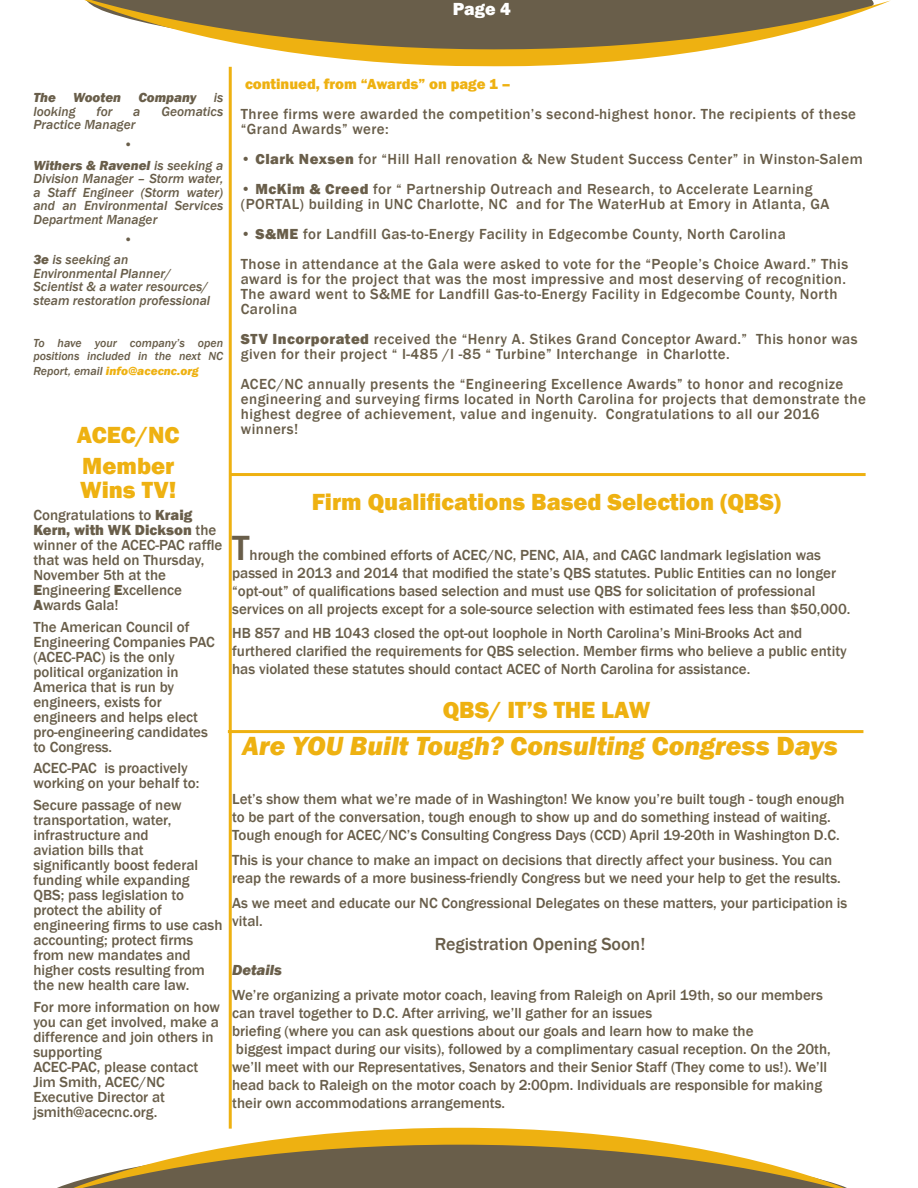
<style>
.page{position:relative;width:918px;height:1188px;background:#fff}
.page>*{position:absolute;margin:0;border:0;box-sizing:border-box;transform-origin:0 0}
.t1{font:500 36px "Franklin Gothic";color:#695e4a}
.t2{font:italic 800 27px "Franklin Gothic";color:#eeb111}
.t3{font:800 24px/30.8px "Franklin Gothic";color:#eeb111}
.t4{font:500 18px "Franklin Gothic";color:#695e4a}
.t5{font:800 18px "Franklin Gothic";color:#fff}
.t6{font:500 15px/15px "Franklin Gothic";color:#695e4a}
.t7{font:500 15px/15px "Franklin Gothic";letter-spacing:.03em;color:#695e4a}
.t8{font:800 15px "Franklin Gothic";color:#eeb111}
.t9{font:italic 800 15px "Franklin Gothic";color:#695e4a}
.t10{font:italic 500 13.5px/13.5px "Franklin Gothic";color:#695e4a}
.t11{font:italic 800 13.5px/20.2px "Franklin Gothic";color:#695e4a;text-align:center}
.t12{font:italic 500 12px/13.5px "Franklin Gothic";color:#695e4a}
.t13{font:italic 800 12px "Franklin Gothic";color:#eeb111}
.s1{font-weight:500;font-style:normal}
.s2{font-weight:500}
.s3{font-style:normal}
.s4{font-weight:800}
.s5{font-weight:500;color:#695e4a}
</style>
<div class="page">
<hr style="left:229px;top:67px;width:3px;height:1062px;background:#eeb111">
<hr style="left:228px;top:730px;width:635px;height:3px;background:#eeb111">
<svg style="left:57px;top:1128px;width:790px;height:60px"></svg>
<svg style="left:84px;top:0;width:807px;height:68px"></svg>
<hr style="left:230px;top:473px;width:636px;height:3px;background:#eeb111">
<p class="t5" style="left:453px;top:-3px;width:59px">Page 4</p>
<p class="t11" style="left:33px;top:87px;width:24px">The</p>
<p class="t11" style="left:73px;top:87px;width:49px">Wooten</p>
<p class="t11" style="left:138px;top:87px;width:60px">Company</p>
<p class="t10" style="left:214px;top:91px;width:11px">is</p>
<p class="t10" style="left:33px;top:104px;width:44px">looking</p>
<p class="t10" style="left:97px;top:104px;width:17px">for</p>
<p class="t10" style="left:133px;top:104px;width:9px">a</p>
<p class="t10" style="left:161px;top:104px;width:63px">Geomatics</p>
<p class="t10" style="left:33px;top:118px;width:104px">Practice Manager</p>
<p class="t11" style="left:33px;top:135px;width:191px"><span class="s1">•<br></span>Withers &amp; Ravenel <span class="s2">is seeking a</span></p>
<p class="t10" style="left:33px;top:172px;width:191px;text-align:justify">Division Manager – Storm water, a Staff Engineer (Storm water) and an Environmental Services Department Manager</p>
<p class="t10" style="left:33px;top:229px;width:101px;line-height:20.2px;text-indent:90px"><span class="s3">•<br></span><span class="s4">3e</span> is seeking an</p>
<p class="t10" style="left:33px;top:266px;width:178px">Environmental Planner/<br>Scientist &amp; a water resources/ steam restoration professional</p>
<p class="t12" style="left:33px;top:336px;width:191px">To have your company’s open positions included in the next NC</p>
<p class="t13" style="left:33px;top:363px;width:167px"><span class="s5">Report, email</span> info@acecnc.org</p>
<h3 class="t3" style="left:77px;top:420px;width:104px">ACEC/NC<br>Member</h3>
<h3 class="t3" style="left:80px;top:475px;width:98px">Wins TV!</h3>
<p class="t6" style="left:33px;top:507px;width:190px">Congratulations to <span class="s4">Kraig<br>Kern, with WK Dickson</span> the winner of the ACEC-PAC raffle that was held on Thursday,<br>November 5th at the<br><span class="s4">E</span>ngineering <span class="s4">E</span>xcellence<br><span class="s4">A</span>wards Gala!</p>
<p class="t6" style="left:33px;top:619px;width:183px">The American Council of<br>Engineering Companies PAC (ACEC-PAC) is the only political organization in<br>America that is run by engineers, exists for engineers and helps elect pro-engineering candidates to Congress.</p>
<p class="t6" style="left:33px;top:761px;width:167px">ACEC-PAC is proactively working on your behalf to:</p>
<p class="t6" style="left:33px;top:798px;width:191px">Secure passage of new transportation, water, infrastructure and<br>aviation bills that significantly boost federal funding while expanding<br>QBS; pass legislation to protect the ability of engineering firms to use cash accounting; protect firms from new mandates and higher costs resulting from the new health care law.</p>
<p class="t6" style="left:33px;top:999px;width:188px">For more information on how you can get involved, make a difference and join others in supporting<br>ACEC-PAC, please contact<br>Jim Smith, ACEC/NC<br>Executive Director at jsmith@acecnc.org.</p>
<p class="t8" style="left:245px;top:74px;width:267px">continued, from “Awards” on page 1 –</p>
<p class="t7" style="left:241px;top:107px;width:617px">Three firms were awarded the competition’s second-highest honor. The recipients of these “Grand Awards” were:</p>
<p class="t7" style="left:241px;top:152px;width:623px">• <span class="s4">Clark Nexsen</span> for “Hill Hall renovation &amp; New Student Success Center” in Winston-Salem</p>
<p class="t7" style="left:241px;top:182px;width:590px">• <span class="s4">McKim &amp; Creed</span> for “ Partnership Outreach and Research, to Accelerate Learning (PORTAL) building in UNC Charlotte, NC and for The WaterHub at Emory in Atlanta, GA</p>
<p class="t7" style="left:241px;top:219px;width:609px;line-height:30px">• <span class="s4">S&amp;ME</span> for Landfill Gas-to-Energy Facility in Edgecombe County, North Carolina<br>Those in attendance at the Gala were asked to vote for the “People’s Choice Award.” This</p>
<p class="t7" style="left:241px;top:272px;width:607px">award is for the project that was the most impressive and most deserving of recognition.<br>The award went to S&amp;ME for Landfill Gas-to-Energy Facility in Edgecombe County, North<br>Carolina</p>
<p class="t7" style="left:241px;top:332px;width:618px"><span class="s4">STV Incorporated</span> received the “Henry A. Stikes Grand Conceptor Award.” This honor was given for their project “ I-485 /I -85 “ Turbine” Interchange in Charlotte.</p>
<p class="t7" style="left:241px;top:377px;width:627px">ACEC/NC annually presents the “Engineering Excellence Awards” to honor and recognize engineering and surveying firms located in North Carolina for projects that demonstrate the highest degree of achievement, value and ingenuity. Congratulations to all our 2016 winners!</p>
<h3 class="t3" style="left:312px;top:486px;width:471px">Firm Qualifications Based Selection (QBS)</h3>
<h1 class="t1" style="left:232px;top:525px;width:19px">T</h1>
<p class="t6" style="left:232px;top:546px;width:620px;line-height:18px;text-indent:17px">hrough the combined efforts of ACEC/NC, PENC, AIA, and CAGC landmark legislation was passed in 2013 and 2014 that modified the state’s QBS statutes. Public Entities can no longer “opt-out” of qualifications based selection and must use QBS for solicitation of professional services on all projects except for a sole-source selection with estimated fees less than $50,000.</p>
<p class="t6" style="left:232px;top:625px;width:616px;line-height:18px">HB 857 and HB 1043 closed the opt-out loophole in North Carolina’s Mini-Brooks Act and furthered clarified the requirements for QBS selection. Member firms who believe a public entity has violated these statutes should contact ACEC of North Carolina for assistance.</p>
<h3 class="t3" style="left:443px;top:694px;width:209px">QBS/ IT’S THE LAW</h3>
<h2 class="t2" style="left:242px;top:728px;width:597px">Are YOU Built Tough? <span class="s3">C</span>onsulting <span class="s3">C</span>ongress <span class="s3">D</span>ays</h2>
<p class="t6" style="left:232px;top:790px;width:614px;line-height:18px">Let’s show them what we’re made of in Washington! We know you’re built tough - tough enough to be part of the conversation, tough enough to show up and do something instead of waiting.<br>Tough enough for ACEC/NC’s Consulting Congress Days (CCD) April 19-20th in Washington D.C.</p>
<p class="t6" style="left:232px;top:851px;width:610px;line-height:18px">This is your chance to make an impact on decisions that directly affect your business. You can reap the rewards of a more business-friendly Congress but we need your help to get the results.</p>
<p class="t6" style="left:232px;top:894px;width:617px;line-height:18px">As we meet and educate our NC Congressional Delegates on these matters, your participation is vital.</p>
<p class="t4" style="left:435px;top:933px;width:212px">Registration Opening Soon!</p>
<p class="t9" style="left:232px;top:960px;width:51px">Details</p>
<p class="t6" style="left:232px;top:986px;width:600px;line-height:18px">We’re organizing a private motor coach, leaving from Raleigh on April 19th, so our members can travel together to D.C. After arriving, we’ll gather for an issues<br>briefing (where you can ask questions about our goals and learn how to make the<br>biggest impact during our visits), followed by a complimentary casual reception. On the 20th, we’ll meet with our Representatives, Senators and their Senior Staff (They come to us!). We’ll head back to Raleigh on the motor coach by 2:00pm. Individuals are responsible for making their own accommodations arrangements.</p>
</div>
